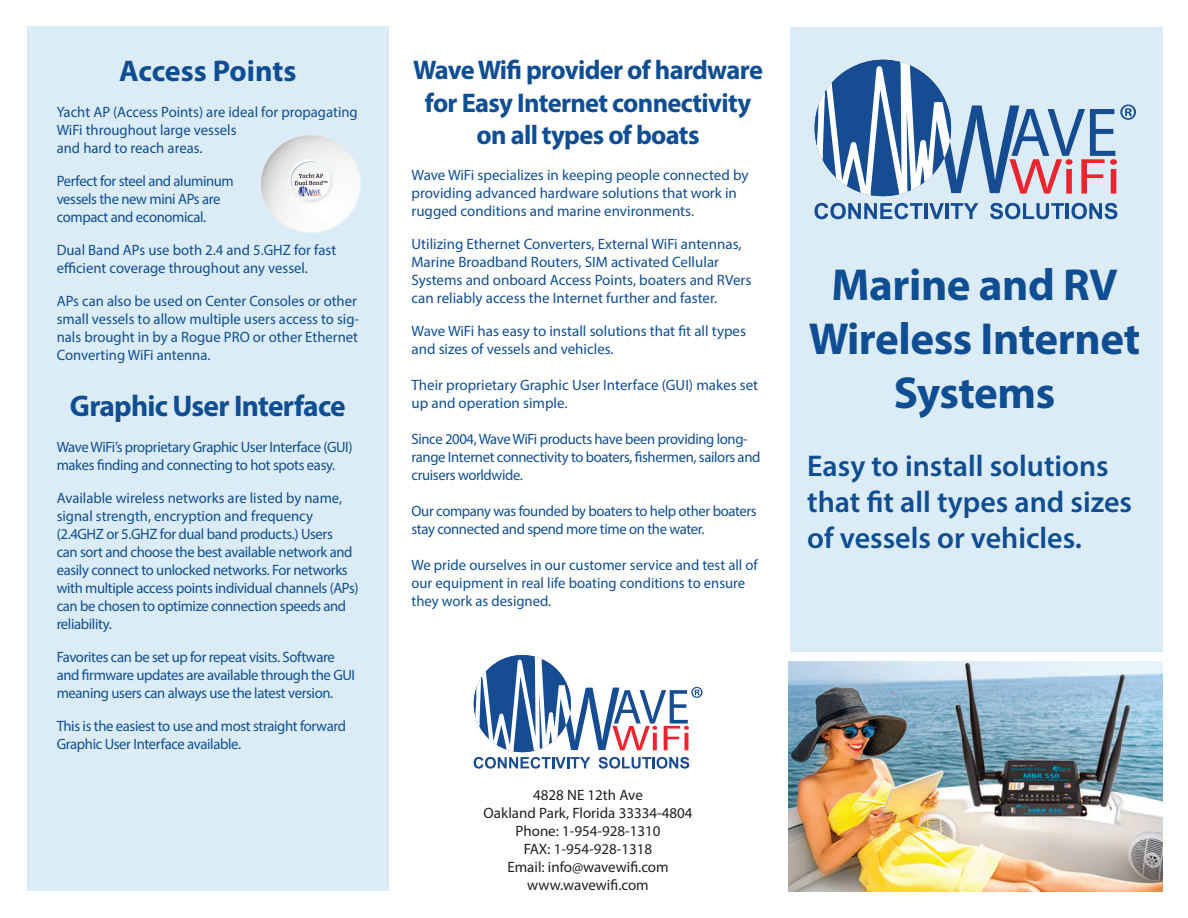
<style>
.page{position:relative;width:1188px;height:918px;background:#fff}
.page>*{position:absolute;margin:0;border:0;box-sizing:border-box;transform-origin:0 0}
.t1{font:700 45px/54px "Myriad Pro";letter-spacing:-.01em;color:#0f4e92;text-align:center}
.t2{font:600 30px/36px "Myriad Pro";color:#0f4e92}
.t3{font:700 30px "Myriad Pro";letter-spacing:-.025em;color:#0f4e92}
.t4{font:700 30px "Myriad Pro";letter-spacing:-.005em;color:#0f4e92}
.t5{font:700 27px/32.4px "Myriad Pro";letter-spacing:-.025em;color:#0f4e92;text-align:center}
.t6{font:15px/18px "Myriad Pro";letter-spacing:-.005em;color:#0f4e92}
.t7{font:15px/18px "Myriad Pro";letter-spacing:-.025em;color:#0f4e92}
.t8{font:15px "Myriad Pro";color:#231f20}
</style>
<div class="page">
<div style="left:790px;top:27px;width:372px;height:864px;background:#dcecf6"></div>
<img style="left:788px;top:661px;width:374px;height:231px">
<div style="left:783px;top:652px;width:382px;height:9px;background:#fff"></div>
<div style="left:27px;top:27px;width:362px;height:864px;background:#dcecf6"></div>
<img style="left:261px;top:135px;width:100px;height:98px">
<svg style="left:814px;top:203px;width:109px;height:16px"></svg>
<hr style="left:925px;top:203px;width:3px;height:16px;background:#164c92">
<svg style="left:929px;top:203px;width:15px;height:16px"></svg>
<hr style="left:945px;top:203px;width:4px;height:16px;background:#164c92">
<svg style="left:951px;top:203px;width:27px;height:16px"></svg>
<svg style="left:990px;top:203px;width:74px;height:16px"></svg>
<hr style="left:1066px;top:203px;width:3px;height:16px;background:#164c92">
<svg style="left:1071px;top:203px;width:46px;height:16px"></svg>
<svg style="left:817px;top:60px;width:319px;height:136px"></svg>
<svg style="left:474px;top:655px;width:228px;height:114px"></svg>
<p class="t4" style="left:119px;top:52px;width:179px">Access Points</p>
<p class="t6" style="left:57px;top:103px;width:303px">Yacht AP (Access Points) are ideal for propagating<br>WiFi throughout large vessels<br>and hard to reach areas.</p>
<p class="t7" style="left:57px;top:172px;width:179px">Perfect for steel and aluminum vessels the new mini APs are compact and economical.</p>
<p class="t6" style="left:57px;top:241px;width:281px">Dual Band APs use both 2.4 and 5.GHZ for fast efficient coverage throughout any vessel.</p>
<p class="t6" style="left:57px;top:292px;width:304px">APs can also be used on Center Consoles or other small vessels to allow multiple users access to sig&shy;nals brought in by a Rogue PRO or other Ethernet Converting WiFi antenna.</p>
<p class="t3" style="left:70px;top:386px;width:277px">Graphic User Interface</p>
<p class="t7" style="left:57px;top:438px;width:297px">Wave WiFi’s proprietary Graphic User Interface (GUI) makes finding and connecting to hot spots easy.</p>
<p class="t7" style="left:57px;top:489px;width:304px">Available wireless networks are listed by name, signal strength, encryption and frequency (2.4GHZ or 5.GHZ for dual band products.) Users<br>can sort and choose the best available network and easily connect to unlocked networks. For networks with multiple access points individual channels (APs) can be chosen to optimize connection speeds and reliability.</p>
<p class="t7" style="left:57px;top:648px;width:300px">Favorites can be set up for repeat visits. Software and firmware updates are available through the GUI meaning users can always use the latest version.</p>
<p class="t7" style="left:57px;top:717px;width:291px">This is the easiest to use and most straight forward<br>Graphic User Interface available.</p>
<p class="t5" style="left:413px;top:53px;width:351px">Wave Wifi provider of hardware for Easy Internet connectivity on all types of boats</p>
<p class="t6" style="left:411px;top:166px;width:339px">Wave WiFi specializes in keeping people connected by providing advanced hardware solutions that work in rugged conditions and marine environments.</p>
<p class="t6" style="left:411px;top:235px;width:341px">Utilizing Ethernet Converters, External WiFi antennas, Marine Broadband Routers, SIM activated Cellular Systems and onboard Access Points, boaters and RVers can reliably access the Internet further and faster.</p>
<p class="t6" style="left:411px;top:322px;width:336px">Wave WiFi has easy to install solutions that fit all types and sizes of vessels and vehicles.</p>
<p class="t6" style="left:411px;top:376px;width:348px">Their proprietary Graphic User Interface (GUI) makes set up and operation simple.</p>
<p class="t7" style="left:411px;top:430px;width:350px">Since 2004, Wave WiFi products have been providing long&shy;range Internet connectivity to boaters, fishermen, sailors and cruisers worldwide.</p>
<p class="t7" style="left:411px;top:502px;width:347px">Our company was founded by boaters to help other boaters stay connected and spend more time on the water.</p>
<p class="t6" style="left:411px;top:556px;width:348px">We pride ourselves in our customer service and test all of our equipment in real life boating conditions to ensure they work as designed.</p>
<p class="t1" style="left:809px;top:256px;width:333px">Marine and RV<br>Wireless Internet<br>Systems</p>
<p class="t2" style="left:807px;top:447px;width:326px">Easy to install solutions that fit all types and sizes of vessels or vehicles.</p>
<p class="t8" style="left:533px;top:785px;width:111px">4828 NE 12th Ave</p>
<p class="t8" style="left:484px;top:803px;width:210px">Oakland Park, Florida 33334-4804</p>
<p class="t8" style="left:516px;top:821px;width:147px">Phone: 1-954-928-1310</p>
<p class="t8" style="left:524px;top:839px;width:130px">FAX: 1-954-928-1318</p>
<p class="t8" style="left:507px;top:857px;width:163px">Email: info@wavewifi.com</p>
<p class="t8" style="left:527px;top:875px;width:123px">www.wavewifi.com</p>
</div>
